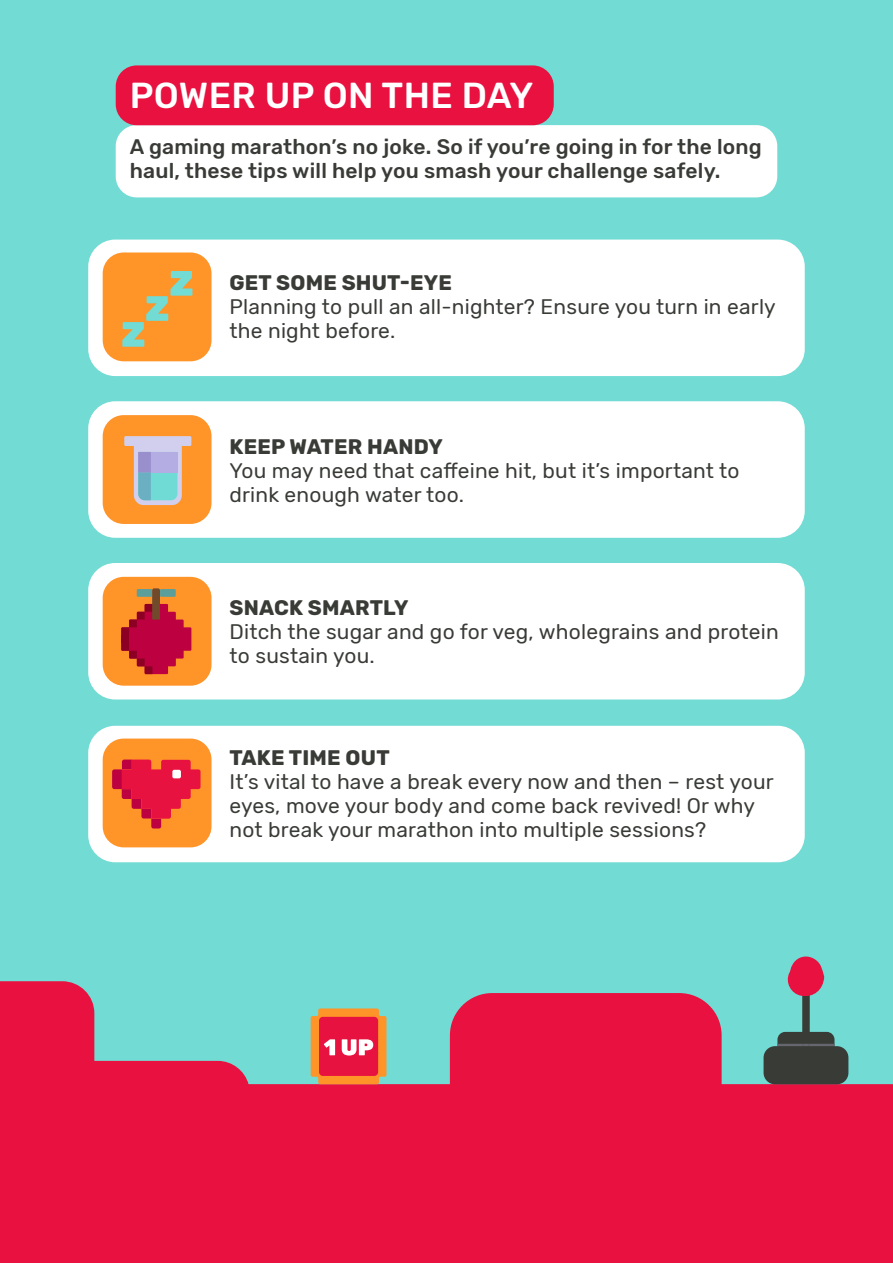
<style>
.page{position:relative;width:893px;height:1263px;background:#71dbd4}
.page>*{position:absolute;margin:0;border:0;box-sizing:border-box;transform-origin:0 0}
.t1{font:500 36px "Rubik";letter-spacing:.01em;color:#fff}
.t2{font:21px/24px "Rubik";letter-spacing:.01em;color:#383b36}
.t3{font:500 21px/24px "Rubik";letter-spacing:.01em;color:#383b36}
.t4{font:700 21px "Rubik";letter-spacing:.01em;color:#383b36}
</style>
<div class="page">
<svg style="left:0;top:981px;width:893px;height:282px;fill:#e81140"></svg>
<div style="left:764px;top:1046px;width:84px;height:38px;background:#383b36;border-radius:11px"></div>
<div style="left:777px;top:1032px;width:57px;height:25px;background:#383b36;border-radius:8px"></div>
<div style="left:802px;top:989px;width:8px;height:58px;background:#383b36;border-radius:4px"></div>
<svg style="left:785px;top:956px;width:39px;height:42px"></svg>
<svg style="left:777px;top:1044px;width:57px;height:2px"></svg>
<svg style="left:311px;top:1008px;width:75px;height:76px;background:#ec5b4e"></svg>
<div style="left:116px;top:125px;width:661px;height:72px;background:#fff;border-radius:21px"></div>
<div style="left:116px;top:65px;width:438px;height:60px;background:#e81140;border-radius:21px"></div>
<div style="left:88px;top:726px;width:717px;height:136px;background:#fff;border-radius:27px"></div>
<div style="left:103px;top:738px;width:109px;height:109px;background:#ff9429;border-radius:21px"></div>
<svg style="left:112px;top:759px;width:89px;height:69px"></svg>
<div style="left:172px;top:770px;width:9px;height:8px;background:#fff;border-radius:2px"></div>
<div style="left:88px;top:563px;width:717px;height:136px;background:#fff;border-radius:27px"></div>
<div style="left:103px;top:577px;width:109px;height:109px;background:#ff9429;border-radius:21px"></div>
<svg style="left:121px;top:588px;width:70px;height:86px"></svg>
<div style="left:88px;top:401px;width:717px;height:137px;background:#fff;border-radius:27px"></div>
<div style="left:103px;top:415px;width:109px;height:109px;background:#ff9429;border-radius:21px"></div>
<svg style="left:124px;top:436px;width:67px;height:69px"></svg>
<div style="left:88px;top:240px;width:717px;height:136px;background:#fff;border-radius:27px"></div>
<div style="left:103px;top:252px;width:109px;height:109px;background:#ff9429;border-radius:21px"></div>
<svg style="left:122px;top:271px;width:70px;height:76px"></svg>
<h1 class="t1" style="left:130px;top:74px;width:405px">POWER UP ON THE DAY</h1>
<p class="t3" style="left:130px;top:135px;width:634px">A gaming marathon’s no joke. So if you’re going in for the long haul, these tips will help you smash your challenge safely.</p>
<p class="t4" style="left:230px;top:270px;width:224px">GET SOME SHUT-EYE</p>
<p class="t2" style="left:230px;top:295px;width:548px">Planning to pull an all-nighter? Ensure you turn in early the night before.</p>
<p class="t4" style="left:230px;top:434px;width:215px">KEEP WATER HANDY</p>
<p class="t2" style="left:230px;top:459px;width:512px">You may need that caffeine hit, but it’s important to drink enough water too.</p>
<p class="t4" style="left:230px;top:596px;width:180px">SNACK SMARTLY</p>
<p class="t2" style="left:230px;top:620px;width:551px">Ditch the sugar and go for veg, wholegrains and protein to sustain you.</p>
<p class="t4" style="left:230px;top:745px;width:162px">TAKE TIME OUT</p>
<p class="t2" style="left:230px;top:770px;width:546px">It’s vital to have a break every now and then – rest your eyes, move your body and come back revived! Or why not break your marathon into multiple sessions?</p>
</div>
